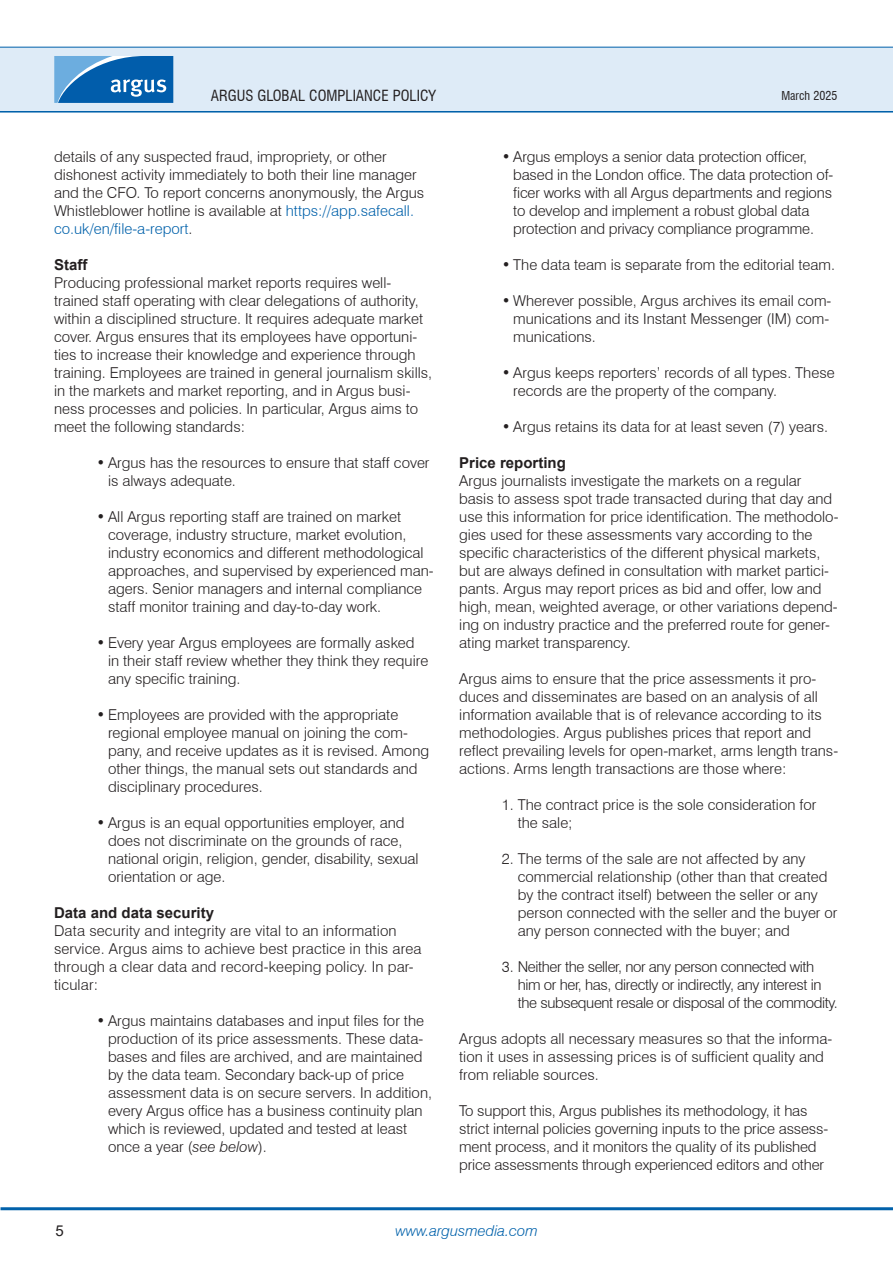
<style>
.page{position:relative;width:893px;height:1263px;background:#fff}
.page>*{position:absolute;margin:0;border:0;box-sizing:border-box;transform-origin:0 0}
.Body_Text{font:300 15px/18px "Swiss 721 BT";color:#231f20}
.Body_Text-2{font:300 15px/18px "Swiss 721 BT";letter-spacing:-.025em;color:#231f20}
.SubSectionHeader{font:700 15px "Arial";color:#231f20}
.t1{font:condensed 15px "Swiss 721 BT";color:#231f20}
.t2{font:italic 300 15px "Swiss 721 BT";color:#0161aa}
.t3{font:15px "Arial";color:#231f20}
.t4{font:condensed 12px "Swiss 721 BT";color:#231f20}
.s1{color:#0161aa}
.s2{font-style:italic}
</style>
<div class="page">
<hr style="left:0;top:110px;width:893px;height:3px;background:#0161aa">
<div style="left:0;top:47px;width:893px;height:64px;background:#deebf7"></div>
<hr style="left:0;top:47px;width:893px;height:1px;background:#0161aa">
<svg style="left:54px;top:56px;width:119px;height:47px"></svg>
<hr style="left:1px;top:1207px;width:892px;height:3px;background:#0161aa">
<p class="t1" style="left:211px;top:86px;width:227px">ARGUS GLOBAL COMPLIANCE POLICY</p>
<p class="Body_Text" style="left:54px;top:148px;width:372px">details of any suspected fraud, impropriety, or other dishonest activity immediately to both their line manager and the CFO. To report concerns anonymously, the Argus Whistleblower hotline is available at <span class="s1">https://app.safecall. co.uk/en/file-a-report</span>.</p>
<p class="SubSectionHeader" style="left:54px;top:254px;width:35px">Staff</p>
<p class="Body_Text" style="left:54px;top:274px;width:380px">Producing professional market reports requires well&shy;trained staff operating with clear delegations of authority, within a disciplined structure. It requires adequate market cover. Argus ensures that its employees have opportuni&shy;ties to increase their knowledge and experience through training. Employees are trained in general journalism skills, in the markets and market reporting, and in Argus busi&shy;ness processes and policies. In particular, Argus aims to meet the following standards:</p>
<p class="Body_Text" style="left:108px;top:454px;width:323px;text-indent:-11px">• Argus has the resources to ensure that staff cover is always adequate.</p>
<p class="Body_Text" style="left:108px;top:508px;width:327px;text-indent:-11px">• All Argus reporting staff are trained on market coverage, industry structure, market evolution, industry economics and different methodological approaches, and supervised by experienced man&shy;agers. Senior managers and internal compliance staff monitor training and day-to-day work.</p>
<p class="Body_Text" style="left:108px;top:634px;width:322px;text-indent:-11px">• Every year Argus employees are formally asked in their staff review whether they think they require any specific training.</p>
<p class="Body_Text" style="left:108px;top:706px;width:323px;text-indent:-11px">• Employees are provided with the appropriate regional employee manual on joining the com&shy;pany, and receive updates as it is revised. Among other things, the manual sets out standards and disciplinary procedures.</p>
<p class="Body_Text" style="left:108px;top:814px;width:312px;text-indent:-11px">• Argus is an equal opportunities employer, and does not discriminate on the grounds of race, national origin, religion, gender, disability, sexual orientation or age.</p>
<p class="SubSectionHeader" style="left:54px;top:902px;width:162px">Data and data security</p>
<p class="Body_Text" style="left:54px;top:922px;width:369px">Data security and integrity are vital to an information service. Argus aims to achieve best practice in this area through a clear data and record-keeping policy. In par&shy;ticular:</p>
<p class="Body_Text" style="left:108px;top:1012px;width:326px;text-indent:-11px">• Argus maintains databases and input files for the production of its price assessments. These data&shy;bases and files are archived, and are maintained by the data team. Secondary back-up of price assessment data is on secure servers. In addition, every Argus office has a business continuity plan which is reviewed, updated and tested at least once a year (<span class="s2">see below</span>).</p>
<p class="t4" style="left:781px;top:88px;width:58px">March 2025</p>
<p class="Body_Text" style="left:513px;top:148px;width:321px;text-indent:-11px">• Argus employs a senior data protection officer, based in the London office. The data protection of&shy;ficer works with all Argus departments and regions to develop and implement a robust global data protection and privacy compliance programme.</p>
<p class="Body_Text" style="left:502px;top:256px;width:335px">• The data team is separate from the editorial team.</p>
<p class="Body_Text" style="left:513px;top:292px;width:320px;text-indent:-11px">• Wherever possible, Argus archives its email com&shy;munications and its Instant Messenger (IM) com&shy;munications.</p>
<p class="Body_Text" style="left:513px;top:364px;width:323px;text-indent:-11px">• Argus keeps reporters’ records of all types. These records are the property of the company.</p>
<p class="Body_Text" style="left:502px;top:418px;width:328px">• Argus retains its data for at least seven (7) years.</p>
<p class="SubSectionHeader" style="left:459px;top:452px;width:108px">Price reporting</p>
<p class="Body_Text" style="left:459px;top:472px;width:381px">Argus journalists investigate the markets on a regular basis to assess spot trade transacted during that day and use this information for price identification. The methodolo&shy;gies used for these assessments vary according to the specific characteristics of the different physical markets, but are always defined in consultation with market partici&shy;pants. Argus may report prices as bid and offer, low and high, mean, weighted average, or other variations depend&shy;ing on industry practice and the preferred route for gener&shy;ating market transparency.</p>
<p class="Body_Text" style="left:459px;top:670px;width:380px">Argus aims to ensure that the price assessments it pro&shy;duces and disseminates are based on an analysis of all information available that is of relevance according to its methodologies. Argus publishes prices that report and reflect prevailing levels for open-market, arms length trans&shy;actions. Arms length transactions are those where:</p>
<p class="Body_Text" style="left:518px;top:796px;width:300px;text-indent:-16px">1. The contract price is the sole consideration for the sale;</p>
<p class="Body_Text" style="left:518px;top:850px;width:321px;text-indent:-16px">2. The terms of the sale are not affected by any commercial relationship (other than that created by the contract itself) between the seller or any person connected with the seller and the buyer or any person connected with the buyer; and</p>
<p class="Body_Text-2" style="left:518px;top:958px;width:322px;text-indent:-16px">3. Neither the seller, nor any person connected with him or her, has, directly or indirectly, any interest in the subsequent resale or disposal of the commodity.</p>
<p class="Body_Text" style="left:459px;top:1030px;width:375px">Argus adopts all necessary measures so that the informa&shy;tion it uses in assessing prices is of sufficient quality and from reliable sources.</p>
<p class="Body_Text" style="left:459px;top:1102px;width:371px">To support this, Argus publishes its methodology, it has strict internal policies governing inputs to the price assess&shy;ment process, and it monitors the quality of its published price assessments through experienced editors and other</p>
<p class="t3" style="left:55px;top:1220px;width:10px">5</p>
<p class="t2" style="left:395px;top:1221px;width:144px">www.argusmedia.com</p>
</div>
